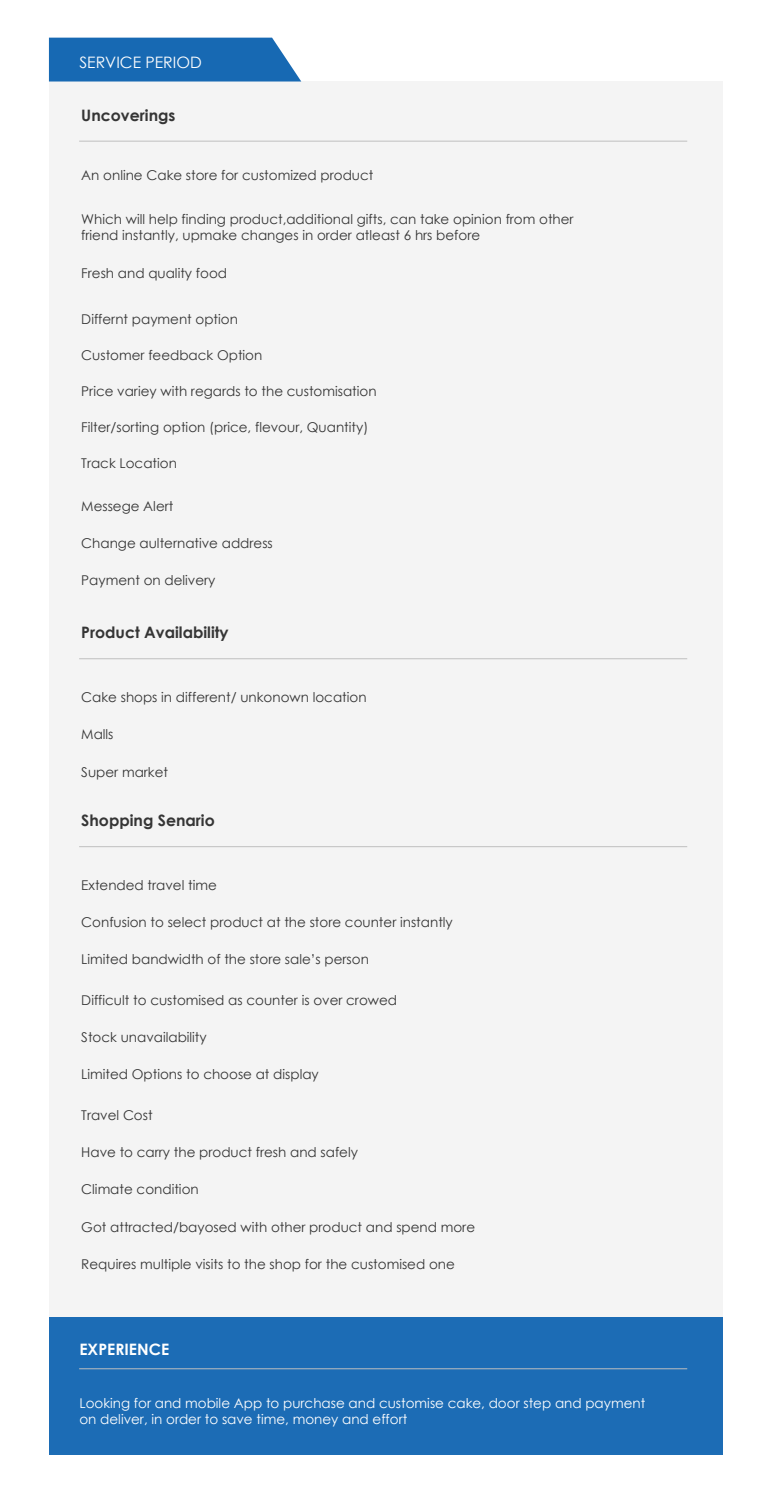
<style>
.page{position:relative;width:768px;height:1494px;background:#fff}
.page>*{position:absolute;margin:0;border:0;box-sizing:border-box;transform-origin:0 0}
.t1{font:700 15.75px "Century Gothic";color:#353535}
.t2{font:15.75px "Century Gothic";color:#fff}
.t3{font:700 15.75px "Century Gothic";color:#fff}
.t4{font:13.5px/16.2px "Century Gothic";color:#353535}
.t5{font:13.5px/16.2px "Century Gothic";color:#fff}
</style>
<div class="page">
<div style="left:49px;top:81px;width:674px;height:1372px;background:#f4f4f4"></div>
<div style="left:49px;top:1316px;width:674px;height:138px;background:#1c6cb5"></div>
<div style="left:49px;top:38px;width:252px;height:43px;background:#1769b3"></div>
<hr style="left:79px;top:141px;width:608px;height:1px;background:#bfbfbf">
<hr style="left:79px;top:658px;width:608px;height:1px;background:#bfbfbf">
<hr style="left:79px;top:846px;width:608px;height:1px;background:#bfbfbf">
<hr style="left:79px;top:1368px;width:608px;height:1px;background:#bfbfbf">
<p class="t2" style="left:79px;top:51px;width:124px">SERVICE PERIOD</p>
<p class="t1" style="left:81px;top:103px;width:96px">Uncoverings</p>
<p class="t4" style="left:81px;top:167px;width:294px">An online Cake store for customized product</p>
<p class="t4" style="left:81px;top:211px;width:494px">Which will help finding product,additional gifts, can take opinion from other friend instantly, upmake changes in order atleast 6 hrs before</p>
<p class="t4" style="left:81px;top:265px;width:147px">Fresh and quality food</p>
<p class="t4" style="left:81px;top:311px;width:158px">Differnt payment option</p>
<p class="t4" style="left:81px;top:347px;width:183px">Customer feedback Option</p>
<p class="t4" style="left:81px;top:383px;width:297px">Price variey with regards to the customisation</p>
<p class="t4" style="left:81px;top:419px;width:289px">Filter/sorting option (price, flevour, Quantity)</p>
<p class="t4" style="left:81px;top:455px;width:97px">Track Location</p>
<p class="t4" style="left:81px;top:498px;width:94px">Messege Alert</p>
<p class="t4" style="left:81px;top:535px;width:193px">Change aulternative address</p>
<p class="t4" style="left:81px;top:572px;width:136px">Payment on delivery</p>
<p class="t1" style="left:81px;top:620px;width:149px">Product Availability</p>
<p class="t4" style="left:81px;top:689px;width:287px">Cake shops in different/ unkonown location</p>
<p class="t4" style="left:81px;top:726px;width:34px">Malls</p>
<p class="t4" style="left:81px;top:763px;width:88px">Super market</p>
<p class="t1" style="left:81px;top:808px;width:135px">Shopping Senario</p>
<p class="t4" style="left:81px;top:877px;width:137px">Extended travel time</p>
<p class="t4" style="left:81px;top:914px;width:373px">Confusion to select product at the store counter instantly</p>
<p class="t4" style="left:81px;top:951px;width:289px">Limited bandwidth of the store sale’s person</p>
<p class="t4" style="left:81px;top:991px;width:317px">Difficult to customised as counter is over crowed</p>
<p class="t4" style="left:81px;top:1029px;width:127px">Stock unavailability</p>
<p class="t4" style="left:81px;top:1066px;width:239px">Limited Options to choose at display</p>
<p class="t4" style="left:81px;top:1106px;width:73px">Travel Cost</p>
<p class="t4" style="left:81px;top:1143px;width:278px">Have to carry the product fresh and safely</p>
<p class="t4" style="left:81px;top:1180px;width:119px">Climate condition</p>
<p class="t4" style="left:81px;top:1219px;width:395px">Got attracted/bayosed with other product and spend more</p>
<p class="t4" style="left:81px;top:1256px;width:375px">Requires multiple visits to the shop for the customised one</p>
<p class="t3" style="left:79px;top:1337px;width:91px">EXPERIENCE</p>
<p class="t5" style="left:79px;top:1395px;width:567px">Looking for and mobile App to purchase and customise cake, door step and payment on deliver, in order to save time, money and effort</p>
</div>
